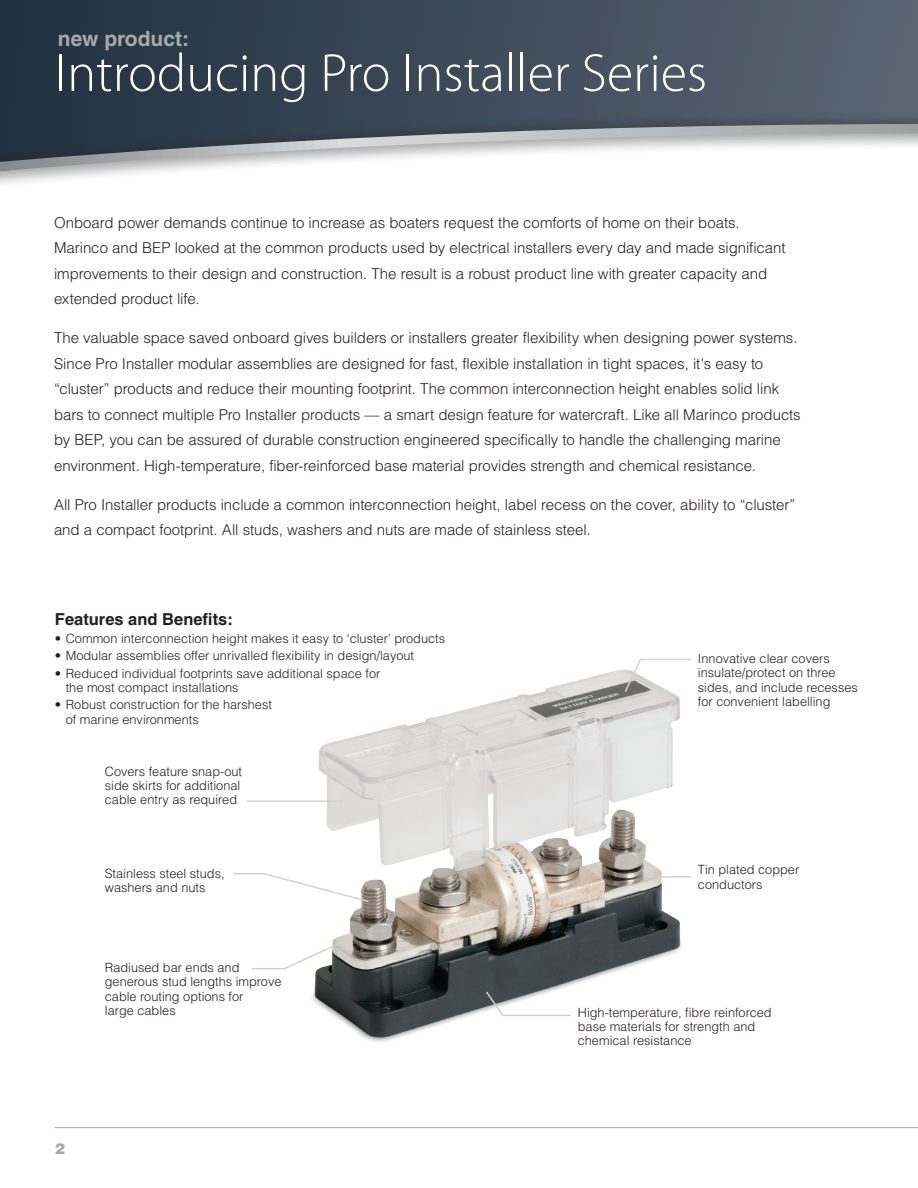
<style>
.page{position:relative;width:918px;height:1188px;background:#fff}
.page>*{position:absolute;margin:0;border:0;box-sizing:border-box;transform-origin:0 0}
.Product_Title{font:300 54px "Myriad Pro";color:#fff}
.t1{font:700 21px "Helvetica";color:#a8a9ad}
.Product_Name_JW{font:700 16.5px "Helvetica";color:#231f20}
.Brochure_Copy{font:300 15px/25.5px "Helvetica";letter-spacing:-.005em;color:#231f20}
.t2{font:900 15px "Helvetica";color:#a8a9ad}
.Body_copy_MZ{font:300 12.75px/14.2px "Helvetica";color:#231f20}
</style>
<div class="page">
<hr style="left:55px;top:1127px;width:863px;height:1px;background:#a8a9ad">
<svg style="left:0;top:0;width:918px;height:111px;background:#3c4a58"></svg>
<div style="left:0;top:111px;width:918px;height:108px;background:#231f20;opacity:.75"></div>
<svg style="left:0;top:124px;width:918px;height:47px"></svg>
<img style="left:298px;top:669px;width:383px;height:373px">
<svg style="left:623px;top:658px;width:68px;height:36px"></svg>
<hr style="left:247px;top:801px;width:96px;height:1px;background:#d1d2d4">
<hr style="left:646px;top:876px;width:45px;height:2px;background:#d1d2d4">
<svg style="left:484px;top:990px;width:88px;height:27px"></svg>
<svg style="left:233px;top:872px;width:137px;height:31px"></svg>
<svg style="left:251px;top:940px;width:93px;height:30px"></svg>
<p class="t1" style="left:58px;top:26px;width:133px">new product:</p>
<p class="Product_Title" style="left:55px;top:43px;width:654px">Introducing Pro Installer Series</p>
<p class="Brochure_Copy" style="left:54px;top:209px;width:733px">Onboard power demands continue to increase as boaters request the comforts of home on their boats.<br>Marinco and BEP looked at the common products used by electrical installers every day and made significant improvements to their design and construction. The result is a robust product line with greater capacity and extended product life.</p>
<p class="Brochure_Copy" style="left:54px;top:325px;width:748px">The valuable space saved onboard gives builders or installers greater flexibility when designing power systems.<br>Since Pro Installer modular assemblies are designed for fast, flexible installation in tight spaces, it's easy to “cluster” products and reduce their mounting footprint. The common interconnection height enables solid link bars to connect multiple Pro Installer products — a smart design feature for watercraft. Like all Marinco products by BEP, you can be assured of durable construction engineered specifically to handle the challenging marine environment. High-temperature, fiber-reinforced base material provides strength and chemical resistance.</p>
<p class="Brochure_Copy" style="left:54px;top:491px;width:743px">All Pro Installer products include a common interconnection height, label recess on the cover, ability to “cluster” and a compact footprint. All studs, washers and nuts are made of stainless steel.</p>
<p class="Product_Name_JW" style="left:55px;top:609px;width:179px">Features and Benefits:</p>
<p class="Body_copy_MZ" style="left:55px;top:631px;width:392px">• Common interconnection height makes it easy to ‘cluster’ products</p>
<p class="Body_copy_MZ" style="left:55px;top:648px;width:361px">• Modular assemblies offer unrivalled flexibility in design/layout</p>
<p class="Body_copy_MZ" style="left:66px;top:666px;width:316px;text-indent:-11px">• Reduced individual footprints save additional space for the most compact installations</p>
<p class="Body_copy_MZ" style="left:66px;top:697px;width:208px;text-indent:-11px">• Robust construction for the harshest of marine environments</p>
<p class="Body_copy_MZ" style="left:105px;top:764px;width:139px">Covers feature snap-out side skirts for additional cable entry as required</p>
<p class="Body_copy_MZ" style="left:698px;top:651px;width:161px">Innovative clear covers insulate/protect on three sides, and include recesses for convenient labelling</p>
<p class="Body_copy_MZ" style="left:105px;top:866px;width:121px">Stainless steel studs, washers and nuts</p>
<p class="Body_copy_MZ" style="left:698px;top:862px;width:103px">Tin plated copper conductors</p>
<p class="Body_copy_MZ" style="left:105px;top:960px;width:178px">Radiused bar ends and generous stud lengths improve cable routing options for<br>large cables</p>
<p class="t2" style="left:55px;top:1138px;width:12px">2</p>
<p class="Body_copy_MZ" style="left:578px;top:1005px;width:195px">High-temperature, fibre reinforced base materials for strength and chemical resistance</p>
</div>
